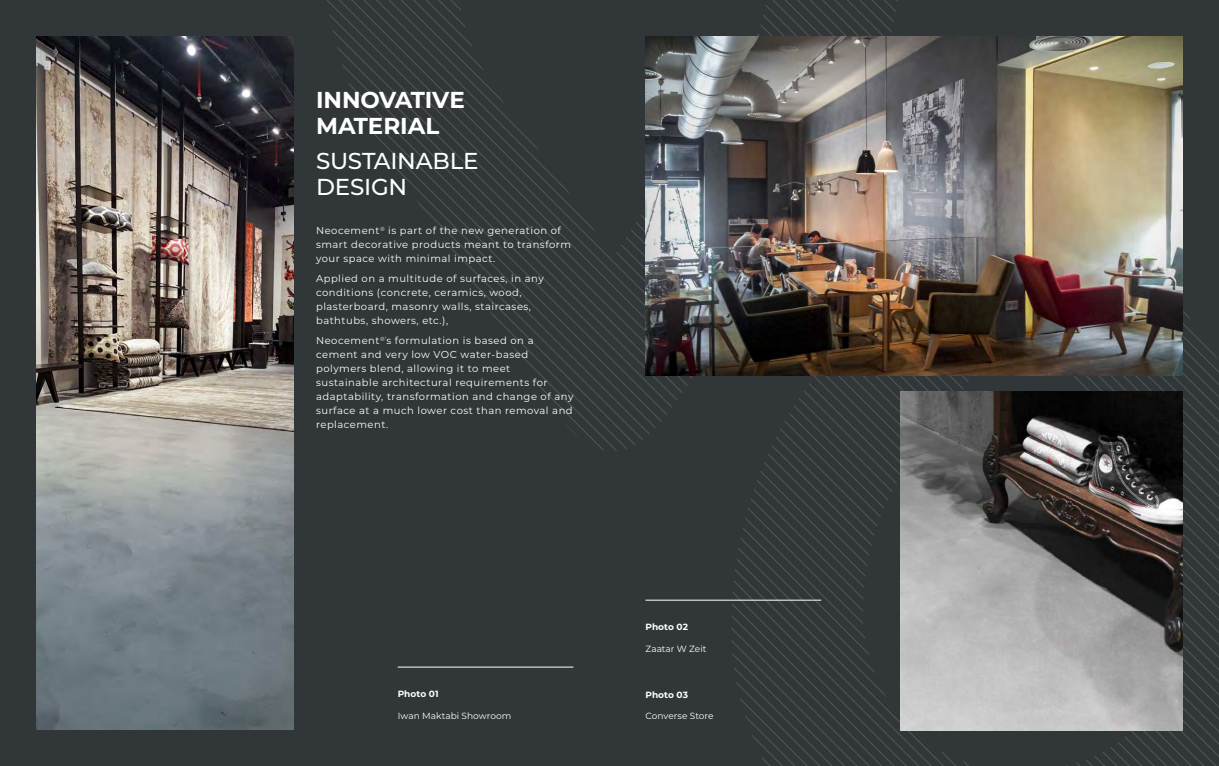
<style>
.page{position:relative;width:1219px;height:766px;background:#fff}
.page>*{position:absolute;margin:0;border:0;box-sizing:border-box;transform-origin:0 0}
.t1{font:700 23px/26px "Montserrat";letter-spacing:-.005em;color:#fff}
.t2{font:500 23px/26px "Montserrat";letter-spacing:-.01em;color:#fff}
.t3{font:10px/14px "Montserrat";letter-spacing:.05em;color:#fff}
.t4{font:9px "Montserrat";color:#fff}
.t5{font:700 9px "Montserrat";letter-spacing:.005em;color:#fff}
</style>
<div class="page">
<div style="left:0;top:0;width:1219px;height:765px;background:#313738"></div>
<svg style="left:391px;top:2px;width:163px;height:175px"></svg>
<svg style="left:397px;top:0;width:157px;height:170px"></svg>
<svg style="left:402px;top:0;width:152px;height:163px"></svg>
<svg style="left:409px;top:0;width:145px;height:155px"></svg>
<svg style="left:415px;top:0;width:139px;height:147px"></svg>
<svg style="left:421px;top:0;width:133px;height:140px"></svg>
<svg style="left:428px;top:0;width:126px;height:132px"></svg>
<svg style="left:435px;top:0;width:119px;height:124px"></svg>
<svg style="left:442px;top:0;width:112px;height:115px"></svg>
<svg style="left:450px;top:0;width:104px;height:107px"></svg>
<svg style="left:457px;top:0;width:97px;height:98px"></svg>
<svg style="left:465px;top:0;width:433px;height:90px"></svg>
<svg style="left:814px;top:375px;width:404px;height:8px"></svg>
<svg style="left:732px;top:591px;width:323px;height:140px"></svg>
<svg style="left:732px;top:602px;width:312px;height:129px"></svg>
<svg style="left:731px;top:614px;width:301px;height:117px"></svg>
<svg style="left:731px;top:627px;width:289px;height:104px"></svg>
<svg style="left:731px;top:639px;width:276px;height:126px"></svg>
<img style="left:36px;top:36px;width:257px;height:693px">
<hr style="left:398px;top:666px;width:175px;height:1px;background:#fff">
<img style="left:901px;top:391px;width:282px;height:339px">
<img style="left:645px;top:36px;width:538px;height:339px">
<hr style="left:645px;top:599px;width:176px;height:1px;background:#fff">
<h1 class="t1" style="left:316px;top:86px;width:150px">INNOVATIVE<br>MATERIAL</h1>
<h1 class="t2" style="left:316px;top:147px;width:164px">SUSTAINABLE<br>DESIGN</h1>
<p class="t3" style="left:316px;top:223px;width:256px">Neocement<sup>®</sup> is part of the new generation of smart decorative products meant to transform your space with minimal impact.</p>
<p class="t3" style="left:316px;top:271px;width:229px">Applied on a multitude of surfaces, in any conditions (concrete, ceramics, wood, plasterboard, masonry walls, staircases, bathtubs, showers, etc.),</p>
<p class="t3" style="left:316px;top:333px;width:259px">Neocement<sup>®’</sup>s formulation is based on a cement and very low VOC water-based polymers blend, allowing it to meet sustainable architectural requirements for adaptability, transformation and change of any surface at a much lower cost than removal and replacement.</p>
<p class="t5" style="left:398px;top:687px;width:42px">Photo 01</p>
<p class="t4" style="left:398px;top:709px;width:115px">Iwan Maktabi Showroom</p>
<p class="t5" style="left:645px;top:620px;width:44px">Photo 02</p>
<p class="t4" style="left:645px;top:642px;width:62px">Zaatar W Zeit</p>
<p class="t5" style="left:645px;top:687px;width:44px">Photo 03</p>
<p class="t4" style="left:645px;top:709px;width:69px">Converse Store</p>
</div>
